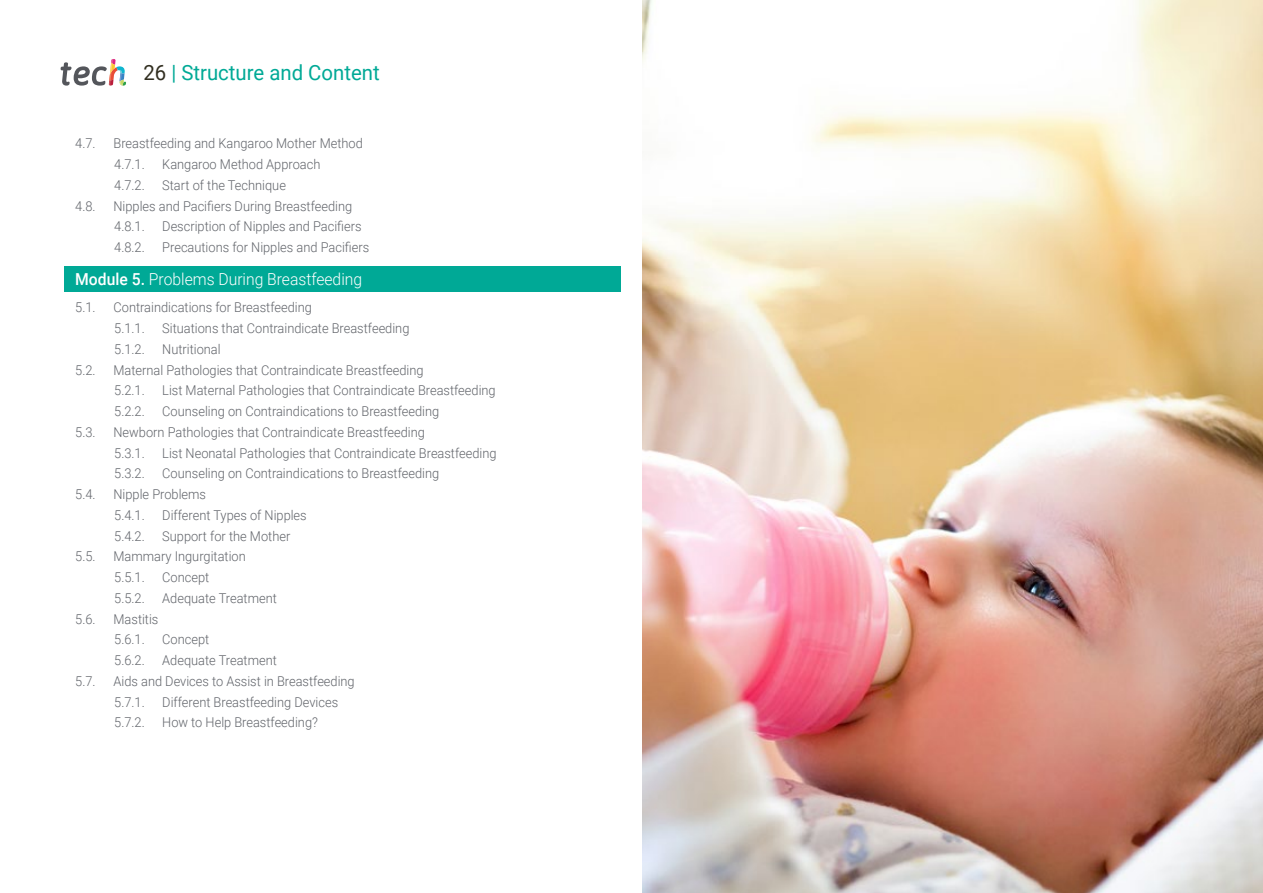
<style>
.page{position:relative;width:1263px;height:893px;background:#fff}
.page>*{position:absolute;margin:0;border:0;box-sizing:border-box;transform-origin:0 0}
.t1{font:21px "Roboto";color:#00a996}
.t2{font:300 16.5px "Roboto";color:#fff;scale:.95 1}
.t3{font:300 13.5px/20.7px "Roboto";color:#61646a;scale:.95 1}
.s1{color:#312e20}
.s2{font-weight:500}
</style>
<div class="page">
<svg style="left:61px;top:59px;width:65px;height:27px"></svg>
<div style="left:64px;top:266px;width:557px;height:25px;background:#00a996"></div>
<img style="left:642px;top:0;width:621px;height:893px">
<h1 class="t1" style="left:144px;top:57px;width:238px"><span class="s1">26</span> | Structure and Content</h1>
<p class="t3" style="left:75px;top:133px;width:23px">4.7.</p>
<p class="t3" style="left:114px;top:133px;width:264px">Breastfeeding and Kangaroo Mother Method<br>4.7.1.</p>
<p class="t3" style="left:162px;top:153px;width:168px">Kangaroo Method Approach</p>
<p class="t3" style="left:114px;top:174px;width:34px">4.7.2.</p>
<p class="t3" style="left:162px;top:174px;width:132px">Start of the Technique</p>
<p class="t3" style="left:75px;top:195px;width:23px">4.8.</p>
<p class="t3" style="left:114px;top:195px;width:253px">Nipples and Pacifiers During Breastfeeding<br>4.8.1.</p>
<p class="t3" style="left:162px;top:216px;width:211px">Description of Nipples and Pacifiers</p>
<p class="t3" style="left:114px;top:236px;width:34px">4.8.2.</p>
<p class="t3" style="left:162px;top:236px;width:219px">Precautions for Nipples and Pacifiers</p>
<p class="t2" style="left:75px;top:268px;width:303px"><span class="s2">Module 5.</span> Problems During Breastfeeding</p>
<p class="t3" style="left:75px;top:297px;width:23px">5.1.</p>
<p class="t3" style="left:114px;top:297px;width:210px">Contraindications for Breastfeeding<br>5.1.1.</p>
<p class="t3" style="left:162px;top:317px;width:262px">Situations that Contraindicate Breastfeeding</p>
<p class="t3" style="left:114px;top:338px;width:34px">5.1.2.</p>
<p class="t3" style="left:162px;top:338px;width:63px">Nutritional</p>
<p class="t3" style="left:75px;top:359px;width:23px">5.2.</p>
<p class="t3" style="left:114px;top:359px;width:328px">Maternal Pathologies that Contraindicate Breastfeeding<br>5.2.1.</p>
<p class="t3" style="left:162px;top:380px;width:352px">List Maternal Pathologies that Contraindicate Breastfeeding</p>
<p class="t3" style="left:114px;top:400px;width:34px">5.2.2.</p>
<p class="t3" style="left:162px;top:400px;width:293px">Counseling on Contraindications to Breastfeeding</p>
<p class="t3" style="left:75px;top:421px;width:23px">5.3.</p>
<p class="t3" style="left:114px;top:421px;width:329px">Newborn Pathologies that Contraindicate Breastfeeding<br>5.3.1.</p>
<p class="t3" style="left:162px;top:442px;width:353px">List Neonatal Pathologies that Contraindicate Breastfeeding</p>
<p class="t3" style="left:114px;top:463px;width:34px">5.3.2.</p>
<p class="t3" style="left:162px;top:463px;width:293px">Counseling on Contraindications to Breastfeeding</p>
<p class="t3" style="left:75px;top:483px;width:23px">5.4.</p>
<p class="t3" style="left:114px;top:483px;width:99px">Nipple Problems<br>5.4.1.</p>
<p class="t3" style="left:162px;top:504px;width:154px">Different Types of Nipples</p>
<p class="t3" style="left:114px;top:525px;width:34px">5.4.2.</p>
<p class="t3" style="left:162px;top:525px;width:136px">Support for the Mother</p>
<p class="t3" style="left:75px;top:546px;width:23px">5.5.</p>
<p class="t3" style="left:114px;top:546px;width:141px">Mammary Ingurgitation<br>5.5.1.</p>
<p class="t3" style="left:162px;top:566px;width:51px">Concept</p>
<p class="t3" style="left:114px;top:587px;width:34px">5.5.2.</p>
<p class="t3" style="left:162px;top:587px;width:122px">Adequate Treatment</p>
<p class="t3" style="left:75px;top:608px;width:23px">5.6.</p>
<p class="t3" style="left:114px;top:608px;width:49px">Mastitis<br>5.6.1.</p>
<p class="t3" style="left:162px;top:629px;width:51px">Concept</p>
<p class="t3" style="left:114px;top:649px;width:34px">5.6.2.</p>
<p class="t3" style="left:162px;top:649px;width:122px">Adequate Treatment</p>
<p class="t3" style="left:75px;top:670px;width:23px">5.7.</p>
<p class="t3" style="left:114px;top:670px;width:255px">Aids and Devices to Assist in Breastfeeding<br>5.7.1.</p>
<p class="t3" style="left:162px;top:691px;width:187px">Different Breastfeeding Devices</p>
<p class="t3" style="left:114px;top:712px;width:34px">5.7.2.</p>
<p class="t3" style="left:162px;top:712px;width:165px">How to Help Breastfeeding?</p>
</div>
